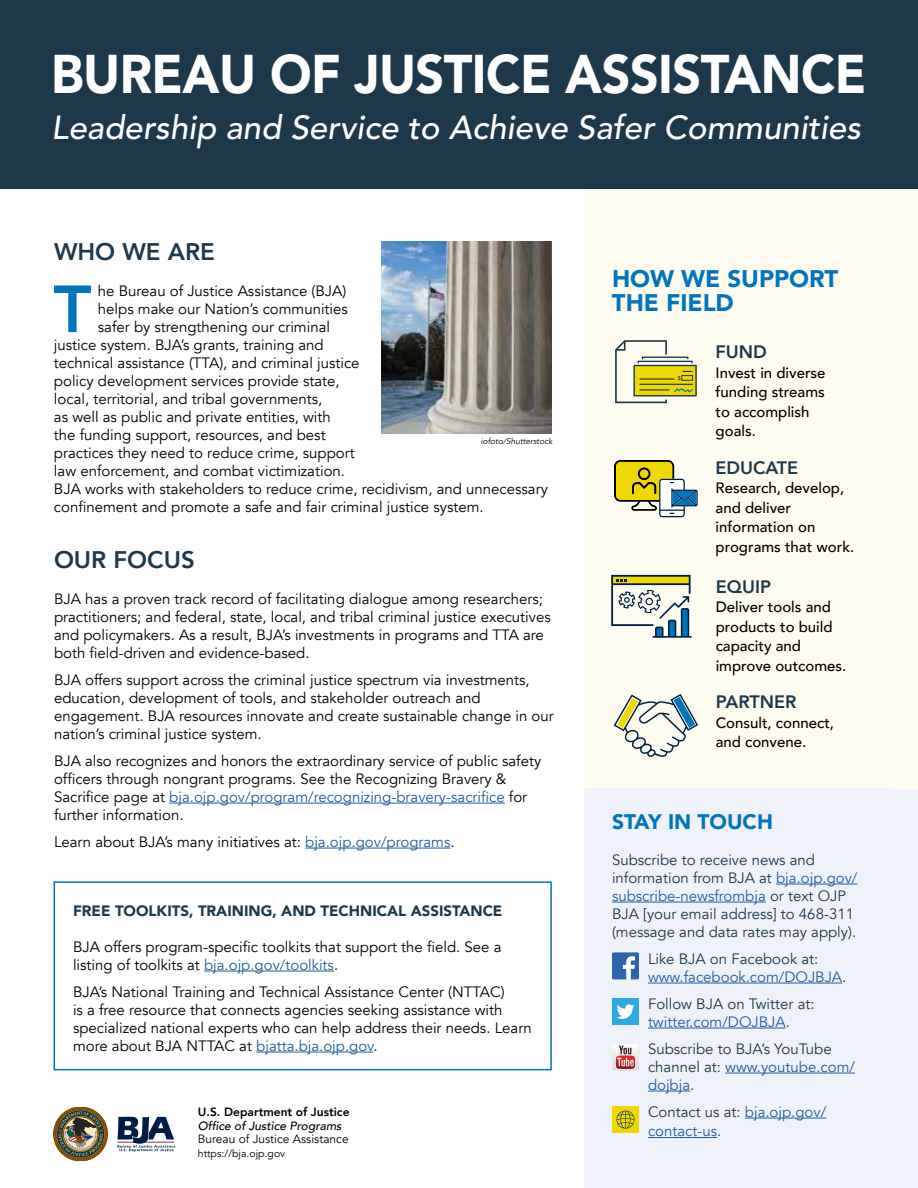
<style>
.page{position:relative;width:918px;height:1188px;background:#fff}
.page>*{position:absolute;margin:0;border:0;box-sizing:border-box;transform-origin:0 0}
.Drop_cap{font:800 65.85px "Avenir LT Std";color:#0075bc}
.t1{font:900 54.3px "Avenir";letter-spacing:-.01em;color:#fff;scale:.92 1}
.t2{font:italic 500 33.15px "Avenir LT Std";color:#fff}
.L1_Head{font:900 24px/24px "Avenir";color:#0075bc}
.L1_Head-2{font:800 24px "Avenir";color:#1e384b}
.L1_Head-3{font:900 21px "Avenir";color:#0075bc}
.body_text{font:800 18px "Avenir";color:#1e384b}
.body_text-2{font:15px/18px "Avenir";color:#000}
.Drop_cap-2{font:15px "Avenir";color:#000}
.body_text-3{font:15px/18px "Avenir";color:#1e384b}
.body_text-4{font:500 15px/19.5px "Avenir";color:#000}
.body_text-5{font:15px/18px "Avenir";color:#215e9e}
.L1_Head-4{font:900 15px "Avenir";color:#1e384b}
.body_text-6{font:12px/13.5px "Avenir";color:#000}
.t3{font:10.5px "Avenir";color:#000}
.t4{font:italic 8.4px "Avenir";color:#000}
.t5{font:700 5.85px "Myriad Pro";color:#1e384b}
.s1{color:#215e9e}
.s2{font-weight:800}
.s3{font-weight:500;font-style:italic}
.s4{color:#1e384b}
</style>
<div class="page">
<div style="left:584px;top:790px;width:334px;height:398px;background:#f0f2fa"></div>
<div style="left:584px;top:189px;width:334px;height:599px;background:#fefcf0"></div>
<div style="left:585px;top:788px;width:306px;height:372px;background:#f0f2fa"></div>
<div style="left:0;top:0;width:918px;height:189px;background:#1e384b"></div>
<hr style="left:169px;top:803px;width:336px;height:1px;background:#215e9e">
<hr style="left:305px;top:848px;width:145px;height:1px;background:#215e9e">
<img style="left:382px;top:242px;width:170px;height:192px">
<svg style="left:615px;top:340px;width:82px;height:63px"></svg>
<div style="left:682px;top:375px;width:11px;height:6px;border:1px solid #1e384b"></div>
<svg style="left:614px;top:460px;width:84px;height:57px"></svg>
<svg style="left:611px;top:575px;width:81px;height:63px"></svg>
<svg style="left:614px;top:694px;width:84px;height:63px"></svg>
<hr style="left:776px;top:884px;width:82px;height:1px;background:#215e9e">
<hr style="left:612px;top:902px;width:154px;height:1px;background:#215e9e">
<hr style="left:648px;top:983px;width:194px;height:1px;background:#215e9e">
<hr style="left:648px;top:1028px;width:138px;height:1px;background:#215e9e">
<hr style="left:725px;top:1073px;width:130px;height:1px;background:#215e9e">
<hr style="left:648px;top:1091px;width:42px;height:1px;background:#215e9e">
<hr style="left:745px;top:1118px;width:81px;height:1px;background:#215e9e">
<hr style="left:648px;top:1137px;width:69px;height:1px;background:#215e9e">
<hr style="left:204px;top:971px;width:130px;height:1px;background:#215e9e">
<hr style="left:256px;top:1052px;width:117px;height:1px;background:#215e9e">
<div style="left:54px;top:881px;width:498px;height:189px;border:2px solid #0075bc"></div>
<svg style="left:612px;top:952px;width:27px;height:27px"></svg>
<div style="left:612px;top:998px;width:27px;height:27px;background:#2caae1"></div>
<svg style="left:616px;top:1004px;width:18px;height:15px"></svg>
<svg style="left:612px;top:1044px;width:27px;height:27px"></svg>
<div style="left:612px;top:1106px;width:27px;height:27px;background:#efd800"></div>
<svg style="left:616px;top:1111px;width:19px;height:18px"></svg>
<svg style="left:54px;top:1107px;width:54px;height:54px"></svg>
<svg style="left:117px;top:1117px;width:58px;height:35px"></svg>
<h1 class="t1" style="left:51px;top:27px;width:887px">BUREAU OF JUSTICE ASSISTANCE</h1>
<h1 class="t2" style="left:51px;top:108px;width:811px">Leadership and Service to Achieve Safer Communities</h1>
<p class="L1_Head-2" style="left:54px;top:233px;width:162px">WHO WE ARE</p>
<p class="Drop_cap" style="left:54px;top:270px;width:39px">T</p>
<p class="Drop_cap-2" style="left:98px;top:282px;width:250px">he Bureau of Justice Assistance (BJA)</p>
<p class="Drop_cap-2" style="left:98px;top:300px;width:252px">helps make our Nation’s communities</p>
<p class="Drop_cap-2" style="left:98px;top:318px;width:234px">safer by strengthening our criminal</p>
<p class="Drop_cap-2" style="left:54px;top:336px;width:271px">justice system. BJA’s grants, training and</p>
<p class="Drop_cap-2" style="left:54px;top:354px;width:307px">technical assistance (TTA), and criminal justice</p>
<p class="Drop_cap-2" style="left:54px;top:372px;width:287px">policy development services provide state,</p>
<p class="Drop_cap-2" style="left:54px;top:390px;width:270px">local, territorial, and tribal governments,</p>
<p class="Drop_cap-2" style="left:54px;top:408px;width:278px">as well as public and private entities, with</p>
<p class="Drop_cap-2" style="left:54px;top:426px;width:273px">the funding support, resources, and best</p>
<p class="Drop_cap-2" style="left:54px;top:444px;width:302px">practices they need to reduce crime, support</p>
<p class="Drop_cap-2" style="left:54px;top:462px;width:293px">law enforcement, and combat victimization.</p>
<p class="Drop_cap-2" style="left:54px;top:480px;width:495px">BJA works with stakeholders to reduce crime, recidivism, and unnecessary</p>
<p class="Drop_cap-2" style="left:54px;top:498px;width:431px">confinement and promote a safe and fair criminal justice system.</p>
<p class="L1_Head-2" style="left:54px;top:541px;width:142px">OUR FOCUS</p>
<p class="body_text-2" style="left:54px;top:590px;width:498px">BJA has a proven track record of facilitating dialogue among researchers; practitioners; and federal, state, local, and tribal criminal justice executives and policymakers. As a result, BJA’s investments in programs and TTA are both field-driven and evidence-based.</p>
<p class="body_text-2" style="left:54px;top:671px;width:501px">BJA offers support across the criminal justice spectrum via investments, education, development of tools, and stakeholder outreach and engagement. BJA resources innovate and create sustainable change in our nation’s criminal justice system.</p>
<p class="body_text-2" style="left:54px;top:752px;width:489px">BJA also recognizes and honors the extraordinary service of public safety officers through nongrant programs. See the Recognizing Bravery &amp; Sacrifice page at <span class="s1">bja.ojp.gov/program/recognizing-bravery-sacrifice</span> for further information.</p>
<p class="body_text-2" style="left:54px;top:833px;width:402px">Learn about BJA’s many initiatives at: <span class="s1">bja.ojp.gov/programs</span>.</p>
<p class="t4" style="left:481px;top:436px;width:73px">iofoto/Shutterstock</p>
<p class="L1_Head-4" style="left:73px;top:898px;width:431px">FREE TOOLKITS, TRAINING, AND TECHNICAL ASSISTANCE</p>
<p class="body_text-2" style="left:73px;top:938px;width:430px">BJA offers program-specific toolkits that support the field. See a listing of toolkits at <span class="s1">bja.ojp.gov/toolkits</span>.</p>
<p class="body_text-2" style="left:73px;top:983px;width:460px">BJA’s National Training and Technical Assistance Center (NTTAC)<br>is a free resource that connects agencies seeking assistance with specialized national experts who can help address their needs. Learn more about BJA NTTAC at <span class="s1">bjatta.bja.ojp.gov</span>.</p>
<p class="body_text-6" style="left:198px;top:1105px;width:153px"><span class="s2">U.S. Department of Justice<br></span><span class="s3">Office of Justice Programs<br></span>Bureau of Justice Assistance</p>
<p class="t3" style="left:198px;top:1147px;width:89px">https://bja.ojp.gov</p>
<p class="L1_Head" style="left:612px;top:266px;width:228px">HOW WE SUPPORT<br>THE FIELD</p>
<p class="body_text" style="left:716px;top:338px;width:53px">FUND</p>
<p class="body_text-4" style="left:716px;top:362px;width:111px">Invest in diverse funding streams to accomplish goals.</p>
<p class="body_text" style="left:716px;top:453px;width:84px">EDUCATE</p>
<p class="body_text-4" style="left:716px;top:477px;width:140px">Research, develop, and deliver information on programs that work.</p>
<p class="t5" style="left:678px;top:375px;width:5px">$</p>
<p class="body_text" style="left:716px;top:573px;width:57px">EQUIP</p>
<p class="body_text-4" style="left:716px;top:597px;width:132px">Deliver tools and products to build capacity and improve outcomes.</p>
<p class="body_text" style="left:716px;top:688px;width:82px">PARTNER</p>
<p class="body_text-4" style="left:716px;top:712px;width:120px">Consult, connect, and convene.</p>
<p class="L1_Head-3" style="left:612px;top:804px;width:162px">STAY IN TOUCH</p>
<p class="body_text-3" style="left:612px;top:851px;width:247px">Subscribe to receive news and information from BJA at <span class="s1">bja.ojp.gov/ subscribe-newsfrombja</span> or text OJP BJA [your email address] to 468-311 (message and data rates may apply).</p>
<p class="body_text-5" style="left:648px;top:950px;width:200px"><span class="s4">Like BJA on Facebook at: </span>www.facebook.com/DOJBJA<span class="s4">.</span></p>
<p class="body_text-3" style="left:648px;top:995px;width:168px">Follow BJA on Twitter at: <span class="s1">twitter.com/DOJBJA</span>.</p>
<p class="body_text-3" style="left:648px;top:1040px;width:208px">Subscribe to BJA’s YouTube channel at: <span class="s1">www.youtube.com/ dojbja</span>.</p>
<p class="body_text-5" style="left:648px;top:1102px;width:180px;line-height:19.5px"><span class="s4">Contact us at:</span> bja.ojp.gov/ contact-us<span class="s4">.</span></p>
</div>
